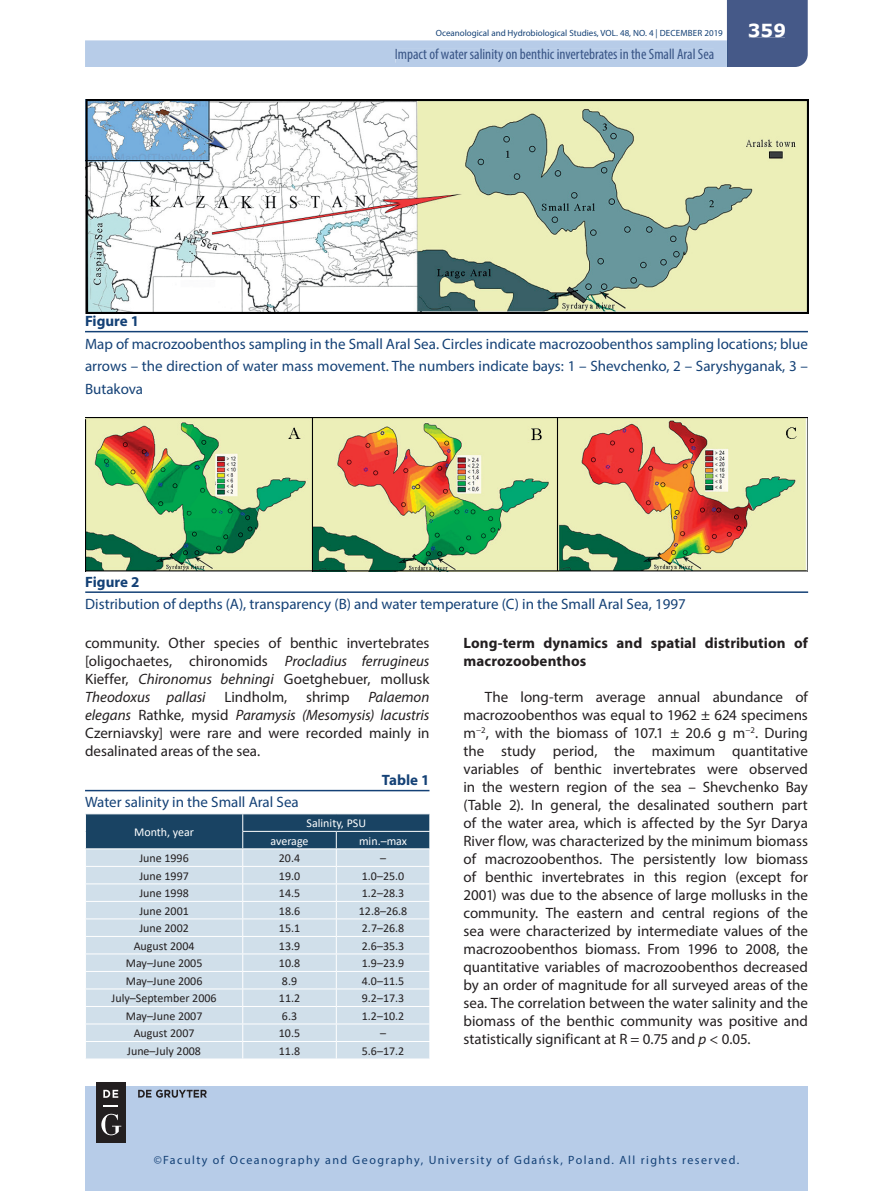
<style>
.page{position:relative;width:893px;height:1191px;background:#fff}
.page>*{position:absolute;margin:0;border:0;box-sizing:border-box;transform-origin:0 0}
.t1{font:700 18px "Verdana";color:#fff}
.t2{font:15px/18px "Myriad Pro";color:#231f20;text-align:justify}
.t3{font:15px/22.5px "Myriad Pro";color:#144176;text-align:justify}
.t4{font:condensed 15px "Myriad Pro";color:#395586}
.t5{font:700 15px/18px "Myriad Pro";letter-spacing:.005em;color:#231f20}
.t6{font:700 15px "Myriad Pro";color:#144176}
.t7{font:12px "Calibri";color:#231f20}
.t8{font:12px "Myriad Pro";letter-spacing:.12em;color:#144176}
.t9{font:12px/17.5px "Calibri";color:#fff}
.t10{font:9px "Myriad Pro";color:#144176}
.s1{font-style:italic}
</style>
<div class="page">
<div style="left:85px;top:1086px;width:723px;height:105px;background:#b7cce8"></div>
<svg style="left:85px;top:0;width:723px;height:67px"></svg>
<div style="left:749px;top:24px;width:36px;height:13px;background:#455988"></div>
<div style="left:396px;top:49px;width:318px;height:14px;background:#b7cce8"></div>
<div style="left:96px;top:1081px;width:30px;height:61px;background:#231f20"></div>
<svg style="left:103px;top:1105px;width:15px;height:1px"></svg>
<svg style="left:103px;top:1089px;width:15px;height:8px"></svg>
<svg style="left:101px;top:1113px;width:20px;height:22px"></svg>
<svg style="left:138px;top:1089px;width:69px;height:8px"></svg>
<img style="left:85px;top:99px;width:723px;height:214px">
<hr style="left:85px;top:331px;width:723px;height:1px;background:#144176">
<img style="left:85px;top:417px;width:723px;height:155px">
<hr style="left:85px;top:591px;width:723px;height:2px;background:#144176">
<hr style="left:85px;top:790px;width:344px;height:1px;background:#144176">
<svg style="left:85px;top:814px;width:345px;height:244px;background:#b9cbd8"></svg>
<p class="t10" style="left:436px;top:28px;width:289px">Oceanological and Hydrobiological Studies, VOL. 48, NO. 4 | DECEMBER 2019</p>
<p class="t4" style="left:395px;top:45px;width:321px">Impact of water salinity on benthic invertebrates in the Small Aral Sea</p>
<p class="t1" style="left:748px;top:18px;width:40px">359</p>
<p class="t6" style="left:85px;top:311px;width:56px">Figure 1</p>
<p class="t3" style="left:85px;top:332px;width:724px">Map of macrozoobenthos sampling in the Small Aral Sea. Circles indicate macrozoobenthos sampling locations; blue arrows – the direction of water mass movement. The numbers indicate bays: 1 – Shevchenko, 2 – Saryshyganak, 3 – Butakova</p>
<p class="t6" style="left:85px;top:571px;width:56px">Figure 2</p>
<p class="t3" style="left:85px;top:592px;width:602px">Distribution of depths (A), transparency (B) and water temperature (C) in the Small Aral Sea, 1997</p>
<p class="t2" style="left:85px;top:634px;width:346px">community. Other species of benthic invertebrates [oligochaetes, chironomids <span class="s1">Procladius ferrugineus </span>Kieffer, <span class="s1">Chironomus behningi</span> Goetghebuer, mollusk <span class="s1">Theodoxus pallasi</span> Lindholm, shrimp <span class="s1">Palaemon elegans</span> Rathke, mysid <span class="s1">Paramysis (Mesomysis) lacustris </span>Czerniavsky] were rare and were recorded mainly in desalinated areas of the sea.</p>
<p class="t5" style="left:463px;top:633px;width:346px">Long-term dynamics and spatial distribution of macrozoobenthos</p>
<p class="t2" style="left:463px;top:688px;width:346px;text-indent:21px">The long-term average annual abundance of macrozoobenthos was equal to 1962 ± 624 specimens m<sup>−2</sup>, with the biomass of 107.1 ± 20.6 g m<sup>−2</sup>. During the study period, the maximum quantitative variables of benthic invertebrates were observed in the western region of the sea – Shevchenko Bay (Table 2). In general, the desalinated southern part of the water area, which is affected by the Syr Darya River flow, was characterized by the minimum biomass of macrozoobenthos. The persistently low biomass of benthic invertebrates in this region (except for 2001) was due to the absence of large mollusks in the community. The eastern and central regions of the sea were characterized by intermediate values of the macrozoobenthos biomass. From 1996 to 2008, the quantitative variables of macrozoobenthos decreased by an order of magnitude for all surveyed areas of the sea. The correlation between the water salinity and the biomass of the benthic community was positive and statistically significant at R = 0.75 and <span class="s1">p</span> &lt; 0.05.</p>
<p class="t6" style="left:382px;top:770px;width:49px">Table 1</p>
<p class="t3" style="left:85px;top:791px;width:215px">Water salinity in the Small Aral Sea</p>
<p class="t9" style="left:134px;top:823px;width:62px">Month, year</p>
<p class="t9" style="left:270px;top:814px;width:97px;text-indent:36px">Salinity, PSU average</p>
<p class="t9" style="left:359px;top:831px;width:50px">min.–max</p>
<p class="t7" style="left:139px;top:850px;width:51px">June 1996</p>
<p class="t7" style="left:279px;top:850px;width:23px">20.4</p>
<p class="t7" style="left:380px;top:850px;width:7px">–</p>
<p class="t7" style="left:139px;top:867px;width:51px">June 1997</p>
<p class="t7" style="left:279px;top:867px;width:23px">19.0</p>
<p class="t7" style="left:362px;top:867px;width:44px">1.0–25.0</p>
<p class="t7" style="left:139px;top:885px;width:51px">June 1998</p>
<p class="t7" style="left:279px;top:885px;width:23px">14.5</p>
<p class="t7" style="left:362px;top:885px;width:44px">1.2–28.3</p>
<p class="t7" style="left:139px;top:902px;width:51px">June 2001</p>
<p class="t7" style="left:279px;top:902px;width:23px">18.6</p>
<p class="t7" style="left:359px;top:902px;width:50px">12.8–26.8</p>
<p class="t7" style="left:139px;top:920px;width:51px">June 2002</p>
<p class="t7" style="left:279px;top:920px;width:23px">15.1</p>
<p class="t7" style="left:362px;top:920px;width:44px">2.7–26.8</p>
<p class="t7" style="left:134px;top:937px;width:62px">August 2004</p>
<p class="t7" style="left:279px;top:937px;width:23px">13.9</p>
<p class="t7" style="left:362px;top:937px;width:44px">2.6–35.3</p>
<p class="t7" style="left:126px;top:955px;width:78px">May–June 2005</p>
<p class="t7" style="left:279px;top:955px;width:23px">10.8</p>
<p class="t7" style="left:362px;top:955px;width:44px">1.9–23.9</p>
<p class="t7" style="left:126px;top:972px;width:78px">May–June 2006</p>
<p class="t7" style="left:282px;top:972px;width:17px">8.9</p>
<p class="t7" style="left:362px;top:972px;width:44px">4.0–11.5</p>
<p class="t7" style="left:112px;top:990px;width:106px">July–September 2006</p>
<p class="t7" style="left:279px;top:990px;width:23px">11.2</p>
<p class="t7" style="left:362px;top:990px;width:44px">9.2–17.3</p>
<p class="t7" style="left:126px;top:1007px;width:78px">May–June 2007</p>
<p class="t7" style="left:282px;top:1007px;width:17px">6.3</p>
<p class="t7" style="left:362px;top:1007px;width:44px">1.2–10.2</p>
<p class="t7" style="left:134px;top:1025px;width:62px">August 2007</p>
<p class="t7" style="left:279px;top:1025px;width:23px">10.5</p>
<p class="t7" style="left:380px;top:1025px;width:7px">–</p>
<p class="t7" style="left:127px;top:1042px;width:75px">June–July 2008</p>
<p class="t7" style="left:279px;top:1042px;width:23px">11.8</p>
<p class="t7" style="left:362px;top:1042px;width:44px">5.6–17.2</p>
<p class="t8" style="left:154px;top:1152px;width:587px">©Faculty of Oceanography and Geography, University of Gdańsk, Poland. All rights reserved.</p>
</div>
